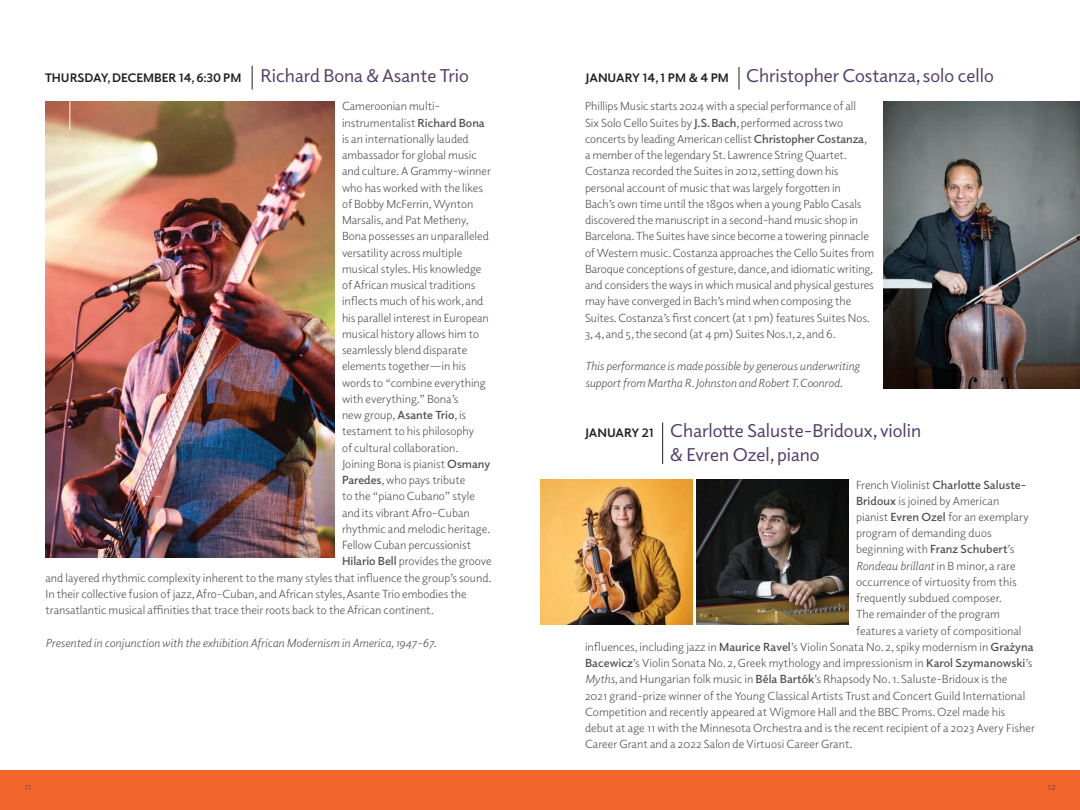
<style>
.page{position:relative;width:1080px;height:810px;background:#fff}
.page>*{position:absolute;margin:0;border:0;box-sizing:border-box;transform-origin:0 0}
.t1{font:18.75px/23.8px "Elido";color:#533d6c}
.t2{font:700 12.5px "Elido";letter-spacing:-.005em;color:#231f20}
.t3{font:11.88px/16.2px "Elido";color:#4b4c4d}
.t4{font:italic 11.88px/16.2px "Elido";letter-spacing:-.005em;color:#4b4c4d}
.t5{font:600 11.88px "Elido";letter-spacing:.005em;color:#4b4c4d}
.t6{font:10px "Elido";color:#4b4c4d}
.s1{font-weight:400;font-size:18.75px;color:#533d6c}
.s2{font-weight:600}
.s3{font-weight:700;font-size:12.5px;color:#231f20}
.s4{font-weight:400}
.s5{font-style:normal}
.s6{font-style:italic}
</style>
<div class="page">
<div style="left:0;top:770px;width:1080px;height:40px;background:#f2662d"></div>
<img style="left:46px;top:101px;width:289px;height:457px">
<hr style="left:70px;top:67px;width:1px;height:63px;background:#fff">
<img style="left:884px;top:101px;width:196px;height:288px">
<img style="left:696px;top:479px;width:153px;height:146px">
<img style="left:540px;top:479px;width:153px;height:146px">
<svg style="left:739px;top:67px;width:1px;height:23px"></svg>
<hr style="left:662px;top:422px;width:1px;height:42px;background:#231f20">
<svg style="left:252px;top:66px;width:1px;height:24px"></svg>
<p class="t2" style="left:45px;top:69px;width:425px">THURSDAY, DECEMBER 14, 6:30 PM <span class="s1">Richard Bona &amp; Asante Trio</span></p>
<p class="t3" style="left:342px;top:98px;width:100px">Cameroonian multi-</p>
<p class="t3" style="left:342px;top:114px;width:144px">instrumentalist <span class="s2">Richard Bona</span></p>
<p class="t3" style="left:342px;top:130px;width:128px">is an internationally lauded</p>
<p class="t3" style="left:342px;top:147px;width:136px">ambassador for global music</p>
<p class="t3" style="left:342px;top:163px;width:150px">and culture. A Grammy-winner</p>
<p class="t3" style="left:342px;top:179px;width:143px">who has worked with the likes</p>
<p class="t3" style="left:342px;top:195px;width:133px">of Bobby McFerrin, Wynton</p>
<p class="t3" style="left:342px;top:212px;width:128px">Marsalis, and Pat Metheny,</p>
<p class="t3" style="left:342px;top:228px;width:148px">Bona possesses an unparalleled</p>
<p class="t3" style="left:342px;top:244px;width:122px">versatility across multiple</p>
<p class="t3" style="left:342px;top:260px;width:141px">musical styles. His knowledge</p>
<p class="t3" style="left:342px;top:277px;width:135px">of African musical traditions</p>
<p class="t3" style="left:342px;top:293px;width:143px">inflects much of his work, and</p>
<p class="t3" style="left:342px;top:309px;width:148px">his parallel interest in European</p>
<p class="t3" style="left:342px;top:325px;width:139px">musical history allows him to</p>
<p class="t3" style="left:342px;top:342px;width:127px">seamlessly blend disparate</p>
<p class="t3" style="left:342px;top:358px;width:126px">elements together—in his</p>
<p class="t3" style="left:342px;top:374px;width:145px">words to “combine everything</p>
<p class="t3" style="left:342px;top:390px;width:118px">with everything.” Bona’s</p>
<p class="t3" style="left:342px;top:407px;width:126px">new group, <span class="s2">Asante Trio</span>, is</p>
<p class="t3" style="left:342px;top:423px;width:134px">testament to his philosophy</p>
<p class="t3" style="left:342px;top:439px;width:118px">of cultural collaboration.</p>
<p class="t3" style="left:342px;top:455px;width:150px">Joining Bona is pianist <span class="s2">Osmany</span></p>
<p class="t3" style="left:342px;top:472px;width:125px"><span class="s2">Paredes</span>, who pays tribute</p>
<p class="t3" style="left:342px;top:488px;width:134px">to the “piano Cubano” style</p>
<p class="t3" style="left:342px;top:504px;width:129px">and its vibrant Afro-Cuban</p>
<p class="t3" style="left:342px;top:520px;width:150px">rhythmic and melodic heritage.</p>
<p class="t3" style="left:342px;top:537px;width:131px">Fellow Cuban percussionist</p>
<p class="t3" style="left:342px;top:553px;width:151px"><span class="s2">Hilario Bell</span> provides the groove</p>
<p class="t3" style="left:46px;top:569px;width:448px">and layered rhythmic complexity inherent to the many styles that influence the group’s sound.</p>
<p class="t3" style="left:46px;top:585px;width:423px">In their collective fusion of jazz, Afro-Cuban, and African styles, Asante Trio embodies the</p>
<p class="t3" style="left:46px;top:602px;width:390px">transatlantic musical affinities that trace their roots back to the African continent.</p>
<p class="t4" style="left:46px;top:634px;width:393px">Presented in conjunction with the exhibition African Modernism in America, 1947-67.</p>
<p class="t6" style="left:25px;top:780px;width:8px">11</p>
<h1 class="t1" style="left:586px;top:63px;width:410px"><span class="s3">JANUARY 14, 1 PM &amp; 4 PM</span> Christopher Costanza, solo cello</h1>
<p class="t3" style="left:585px;top:98px;width:291px">Phillips Music starts 2024 with a special performance of all<br>Six Solo Cello Suites by <span class="s2">J.S. Bach</span>, performed across two concerts by leading American cellist <span class="s2">Christopher Costanza</span>, a member of the legendary St. Lawrence String Quartet.<br>Costanza recorded the Suites in 2012, setting down his personal account of music that was largely forgotten in Bach’s own time until the 1890s when a young Pablo Casals discovered the manuscript in a second-hand music shop in Barcelona. The Suites have since become a towering pinnacle of Western music. Costanza approaches the Cello Suites from Baroque conceptions of gesture, dance, and idiomatic writing, and considers the ways in which musical and physical gestures may have converged in Bach’s mind when composing the Suites. Costanza’s first concert (at 1 pm) features Suites Nos.<br>3, 4, and 5, the second (at 4 pm) Suites Nos.1, 2, and 6.</p>
<p class="t4" style="left:585px;top:358px;width:276px">This performance is made possible by generous underwriting support from Martha R. Johnston and Robert T. Coonrod.</p>
<h1 class="t1" style="left:670px;top:418px;width:253px;text-indent:-85px"><span class="s3">JANUARY 21</span> Charlotte Saluste-Bridoux, violin &amp; Evren Ozel, piano</h1>
<p class="t5" style="left:856px;top:476px;width:172px"><span class="s4">French Violinist</span> Charlotte Saluste-</p>
<p class="t3" style="left:856px;top:492px;width:145px"><span class="s2">Bridoux</span> is joined by American</p>
<p class="t3" style="left:856px;top:508px;width:174px">pianist <span class="s2">Evren Ozel</span> for an exemplary</p>
<p class="t3" style="left:856px;top:525px;width:137px">program of demanding duos</p>
<p class="t3" style="left:856px;top:541px;width:160px">beginning with <span class="s2">Franz Schubert</span>’s</p>
<p class="t4" style="left:856px;top:557px;width:161px">Rondeau brillant <span class="s5">in B minor, a rare</span></p>
<p class="t3" style="left:856px;top:573px;width:162px">occurrence of virtuosity from this</p>
<p class="t3" style="left:856px;top:590px;width:148px">frequently subdued composer.</p>
<p class="t3" style="left:856px;top:606px;width:145px">The remainder of the program</p>
<p class="t3" style="left:856px;top:622px;width:167px">features a variety of compositional</p>
<p class="t3" style="left:585px;top:638px;width:450px">influences, including jazz in <span class="s2">Maurice Ravel</span>’s Violin Sonata No. 2, spiky modernism in <span class="s2">Grażyna</span></p>
<p class="t3" style="left:585px;top:655px;width:449px"><span class="s2">Bacewicz</span>’s Violin Sonata No. 2, Greek mythology and impressionism in <span class="s2">Karol Szymanowski</span>’s</p>
<p class="t3" style="left:585px;top:671px;width:424px"><span class="s6">Myths</span>, and Hungarian folk music in <span class="s2">Béla Bartók</span>’s Rhapsody No. 1. Saluste-Bridoux is the</p>
<p class="t3" style="left:585px;top:687px;width:442px">2021 grand-prize winner of the Young Classical Artists Trust and Concert Guild International</p>
<p class="t3" style="left:585px;top:703px;width:422px">Competition and recently appeared at Wigmore Hall and the BBC Proms. Ozel made his</p>
<p class="t3" style="left:585px;top:720px;width:451px">debut at age 11 with the Minnesota Orchestra and is the recent recipient of a 2023 Avery Fisher</p>
<p class="t3" style="left:585px;top:736px;width:269px">Career Grant and a 2022 Salon de Virtuosi Career Grant.</p>
<p class="t6" style="left:1048px;top:780px;width:10px">12</p>
</div>
